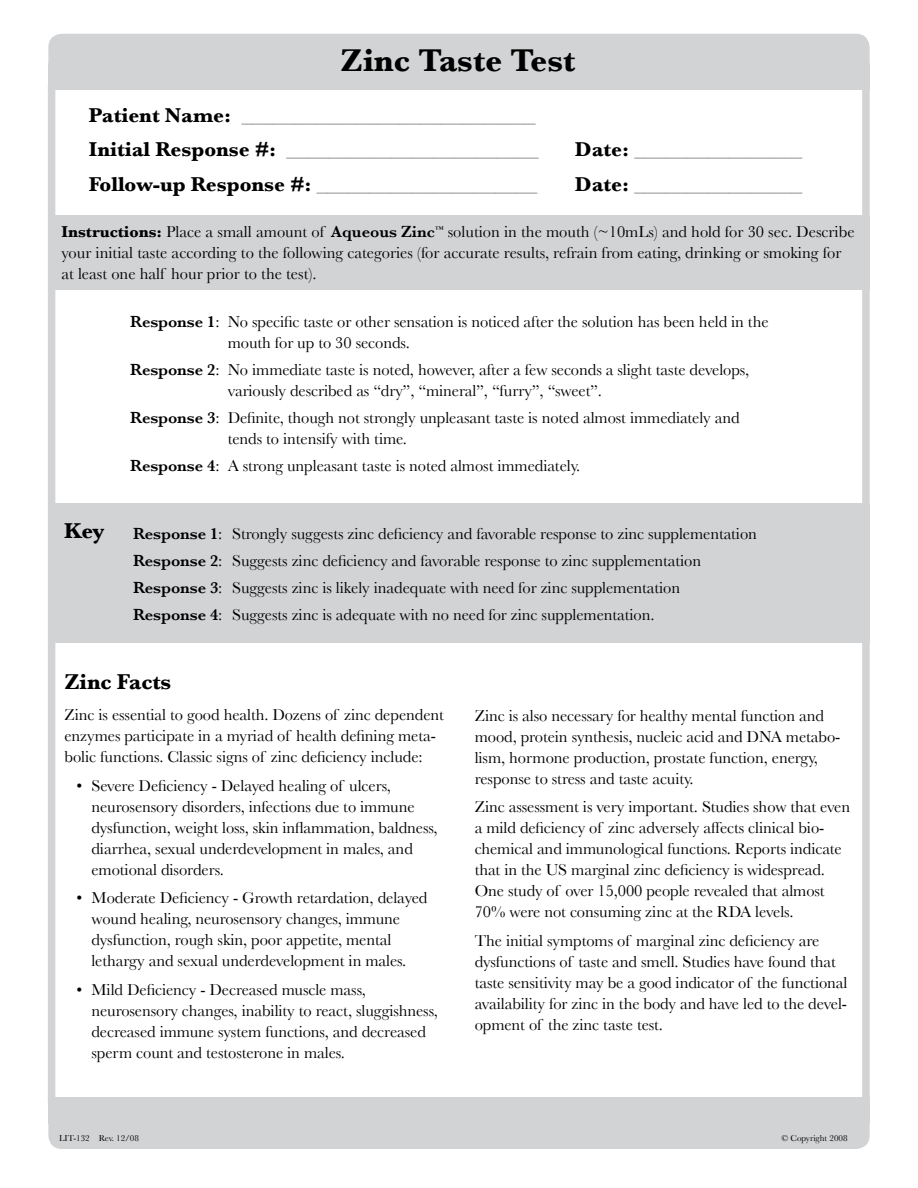
<style>
.page{position:relative;width:918px;height:1188px;background:#fff}
.page>*{position:absolute;margin:0;border:0;box-sizing:border-box;transform-origin:0 0}
.t1{font:700 33px "Baskerville";color:#000}
.t2{font:700 22.5px "Baskerville";letter-spacing:-.005em;color:#000}
.t3{font:700 21px/34.5px "Baskerville";color:#939598}
.t4{font:16.5px/21px "Baskerville";letter-spacing:-.005em;color:#000}
.t5{font:9px "Baskerville";color:#000}
.s1{color:#000}
.s2{font-weight:700}
.s3{font-weight:600}
</style>
<div class="page">
<div style="left:48px;top:216px;width:822px;height:74px;background:#d1d3d4"></div>
<div style="left:48px;top:503px;width:822px;height:140px;background:#d1d3d4"></div>
<div style="left:48px;top:34px;width:822px;height:47px;background:#d1d3d4;border-radius:14px"></div>
<div style="left:48px;top:1101px;width:822px;height:48px;background:#d1d3d4;border-radius:14px"></div>
<div style="left:48px;top:1098px;width:822px;height:26px;background:#d1d3d4"></div>
<div style="left:48px;top:63px;width:822px;height:26px;background:#d1d3d4"></div>
<div style="left:48px;top:86px;width:7px;height:1016px;background:#d1d3d4"></div>
<div style="left:862px;top:86px;width:8px;height:1016px;background:#d1d3d4"></div>
<h1 class="t1" style="left:341px;top:41px;width:236px">Zinc Taste Test</h1>
<p class="t3" style="left:89px;top:98px;width:451px"><span class="s1">Patient Name:</span> ____________________________<br><span class="s1">Initial Response #:</span> ________________________</p>
<p class="t3" style="left:575px;top:132px;width:229px"><span class="s1">Date:</span> ________________</p>
<p class="t3" style="left:89px;top:167px;width:450px"><span class="s1">Follow-up Response #:</span> _____________________</p>
<p class="t3" style="left:575px;top:167px;width:229px"><span class="s1">Date:</span> ________________</p>
<p class="t4" style="left:61px;top:221px;width:795px"><span class="s2">Instructions:</span> Place a small amount of <span class="s3">Aqueous Zinc</span><sup>™</sup> solution in the mouth (~10mLs) and hold for 30 sec. Describe your initial taste according to the following categories (for accurate results, refrain from eating, drinking or smoking for at least one half hour prior to the test).</p>
<h2 class="t2" style="left:64px;top:517px;width:42px">Key</h2>
<p class="t4" style="left:228px;top:311px;width:542px;text-indent:-97px"><span class="s3">Response 1</span>: No specific taste or other sensation is noticed after the solution has been held in the mouth for up to 30 seconds.</p>
<p class="t4" style="left:228px;top:359px;width:523px;text-indent:-97px"><span class="s3">Response 2</span>: No immediate taste is noted, however, after a few seconds a slight taste develops, variously described as “dry”, “mineral”, “furry”, “sweet”.</p>
<p class="t4" style="left:228px;top:407px;width:514px;text-indent:-97px"><span class="s3">Response 3</span>: Definite, though not strongly unpleasant taste is noted almost immediately and tends to intensify with time.</p>
<p class="t4" style="left:130px;top:455px;width:452px"><span class="s3">Response 4</span>: A strong unpleasant taste is noted almost immediately.</p>
<p class="t4" style="left:133px;top:520px;width:625px;line-height:27px"><span class="s3">Response 1</span>: Strongly suggests zinc deficiency and favorable response to zinc supplementation <span class="s3">Response 2</span>: Suggests zinc deficiency and favorable response to zinc supplementation <span class="s3">Response 3</span>: Suggests zinc is likely inadequate with need for zinc supplementation <span class="s3">Response 4</span>: Suggests zinc is adequate with no need for zinc supplementation.</p>
<h2 class="t2" style="left:64px;top:668px;width:108px">Zinc Facts</h2>
<p class="t4" style="left:64px;top:704px;width:381px">Zinc is essential to good health. Dozens of zinc dependent enzymes participate in a myriad of health defining meta&shy;bolic functions. Classic signs of zinc deficiency include:</p>
<p class="t4" style="left:91px;top:775px;width:348px;text-indent:-15px">• Severe Deficiency - Delayed healing of ulcers, neurosensory disorders, infections due to immune dysfunction, weight loss, skin inflammation, baldness, diarrhea, sexual underdevelopment in males, and emotional disorders.</p>
<p class="t4" style="left:91px;top:887px;width:338px;text-indent:-15px">• Moderate Deficiency - Growth retardation, delayed wound healing, neurosensory changes, immune dysfunction, rough skin, poor appetite, mental lethargy and sexual underdevelopment in males.</p>
<p class="t4" style="left:91px;top:979px;width:348px;text-indent:-15px">• Mild Deficiency - Decreased muscle mass, neurosensory changes, inability to react, sluggishness, decreased immune system functions, and decreased sperm count and testosterone in males.</p>
<p class="t4" style="left:475px;top:705px;width:367px">Zinc is also necessary for healthy mental function and mood, protein synthesis, nucleic acid and DNA metabo&shy;lism, hormone production, prostate function, energy, response to stress and taste acuity.</p>
<p class="t4" style="left:475px;top:796px;width:377px">Zinc assessment is very important. Studies show that even a mild deficiency of zinc adversely affects clinical bio&shy;chemical and immunological functions. Reports indicate that in the US marginal zinc deficiency is widespread.<br>One study of over 15,000 people revealed that almost 70% were not consuming zinc at the RDA levels.</p>
<p class="t4" style="left:475px;top:930px;width:374px">The initial symptoms of marginal zinc deficiency are dysfunctions of taste and smell. Studies have found that taste sensitivity may be a good indicator of the functional availability for zinc in the body and have led to the devel&shy;opment of the zinc taste test.</p>
<p class="t5" style="left:59px;top:1133px;width:81px">LIT-132 Rev. 12/08</p>
<p class="t5" style="left:782px;top:1133px;width:68px">© Copyright 2008</p>
</div>
